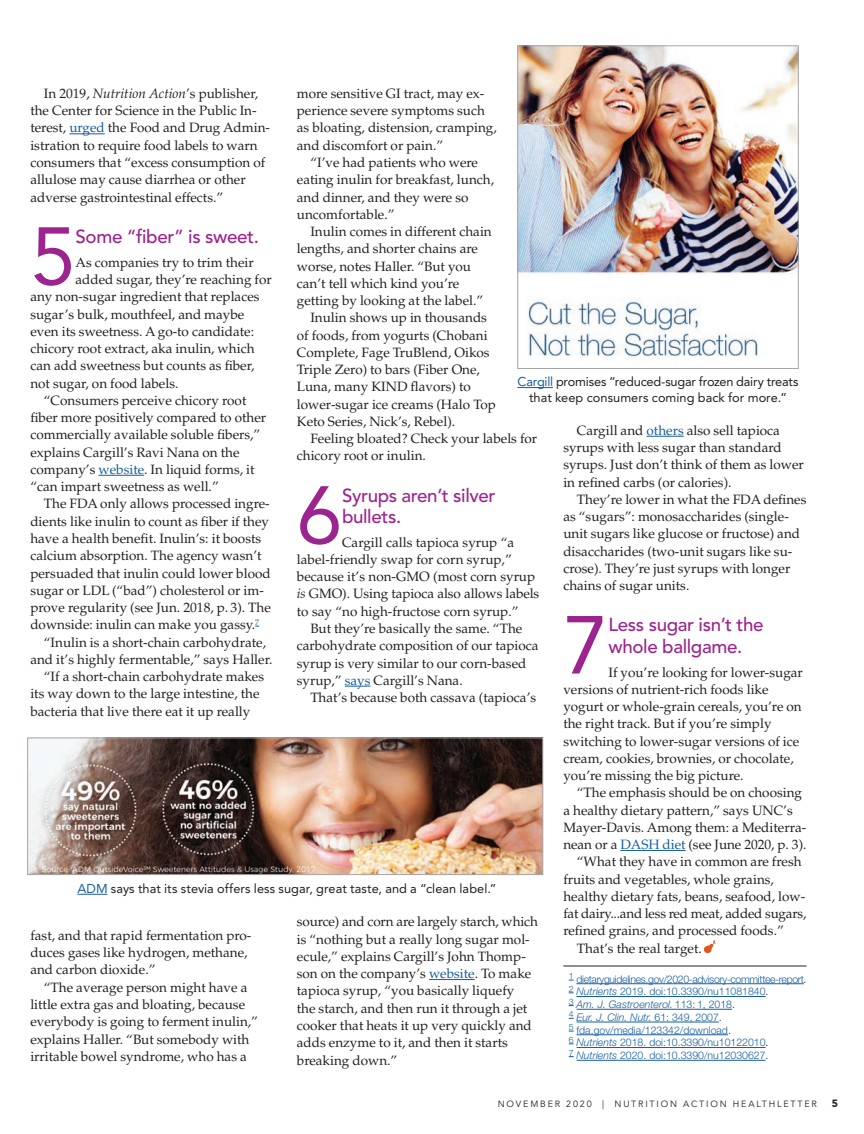
<style>
.page{position:relative;width:864px;height:1134px;background:#fff}
.page>*{position:absolute;margin:0;border:0;box-sizing:border-box;transform-origin:0 0}
.t1{font:81.15px "Avenir LT Std";color:#9c248e}
.t2{font:500 18.75px/21px "Avenir LT Std";letter-spacing:-.02em;color:#9c248e}
.t3{font:13.5px/17.2px "Palatino LT Std";color:#231f20}
.t4{font:12.75px/15.8px "Avenir LT Std";color:#231f20;text-align:center}
.t5{font:300 10.5px/12.8px "Helvetica Neue LT Std";color:#175d9e}
.t6{font:900 10.5px "Avenir LT Std";color:#231f20}
.t7{font:9px "Avenir LT Std";letter-spacing:.2em;color:#231f20}
.s1{font-style:italic}
.s2{color:#175d9e}
.s3{color:#231f20}
</style>
<div class="page">
<hr style="left:69px;top:133px;width:36px;height:1px;background:#175d9e">
<hr style="left:98px;top:475px;width:46px;height:1px;background:#175d9e">
<svg style="left:344px;top:685px;width:26px;height:1px"></svg>
<hr style="left:429px;top:979px;width:45px;height:1px;background:#175d9e">
<hr style="left:646px;top:436px;width:37px;height:1px;background:#175d9e">
<hr style="left:620px;top:850px;width:65px;height:1px;background:#175d9e">
<hr style="left:563px;top:965px;width:243px;height:1px;background:#231f20">
<hr style="left:576px;top:983px;width:227px;height:1px;background:#175d9e">
<hr style="left:576px;top:996px;width:189px;height:1px;background:#175d9e">
<hr style="left:576px;top:1008px;width:155px;height:1px;background:#175d9e">
<hr style="left:576px;top:1021px;width:142px;height:1px;background:#175d9e">
<hr style="left:576px;top:1034px;width:151px;height:1px;background:#175d9e">
<hr style="left:576px;top:1047px;width:189px;height:1px;background:#175d9e">
<hr style="left:576px;top:1059px;width:189px;height:1px;background:#175d9e">
<svg style="left:704px;top:939px;width:11px;height:13px"></svg>
<img style="left:519px;top:47px;width:277px;height:313px">
<div style="left:517px;top:45px;width:281px;height:324px;border:1px solid #a7a4a8"></div>
<hr style="left:517px;top:387px;width:35px;height:1px;background:#175d9e">
<img style="left:29px;top:739px;width:512px;height:134px">
<div style="left:27px;top:737px;width:516px;height:138px;border:1px solid #a7a4a8"></div>
<hr style="left:77px;top:893px;width:30px;height:1px;background:#175d9e">
<p class="t3" style="left:30px;top:85px;width:241px;text-indent:14px">In 2019, <span class="s1">Nutrition Action</span>’s publisher, the Center for Science in the Public In&shy;terest, <span class="s2">urged</span> the Food and Drug Admin&shy;istration to require food labels to warn consumers that “excess consumption of allulose may cause diarrhea or other adverse gastrointestinal effects.”</p>
<h1 class="t1" style="left:30px;top:209px;width:47px">5</h1>
<h2 class="t2" style="left:75px;top:226px;width:185px">Some “fiber” is sweet.</h2>
<p class="t3" style="left:297px;top:85px;width:201px">more sensitive GI tract, may ex&shy;perience severe symptoms such as bloating, distension, cramping, and discomfort or pain.”</p>
<p class="t3" style="left:297px;top:154px;width:199px;text-indent:14px">“I’ve had patients who were eating inulin for breakfast, lunch, and dinner, and they were so uncomfortable.”</p>
<p class="t3" style="left:310px;top:223px;width:183px">Inulin comes in different chain</p>
<p class="t3" style="left:297px;top:240px;width:183px">lengths, and shorter chains are</p>
<p class="t3" style="left:297px;top:257px;width:176px">worse, notes Haller. “But you</p>
<p class="t3" style="left:297px;top:275px;width:164px">can’t tell which kind you’re</p>
<p class="t3" style="left:297px;top:292px;width:188px">getting by looking at the label.”</p>
<p class="t3" style="left:310px;top:309px;width:178px">Inulin shows up in thousands</p>
<p class="t3" style="left:297px;top:326px;width:192px">of foods, from yogurts (Chobani</p>
<p class="t3" style="left:297px;top:344px;width:194px">Complete, Fage TruBlend, Oikos</p>
<p class="t3" style="left:297px;top:361px;width:184px">Triple Zero) to bars (Fiber One,</p>
<p class="t3" style="left:297px;top:378px;width:175px">Luna, many KIND flavors) to</p>
<p class="t3" style="left:297px;top:395px;width:200px">lower-sugar ice creams (Halo Top</p>
<p class="t3" style="left:297px;top:413px;width:160px">Keto Series, Nick’s, Rebel).</p>
<p class="t3" style="left:310px;top:430px;width:228px">Feeling bloated? Check your labels for</p>
<p class="t3" style="left:297px;top:447px;width:131px">chicory root or inulin.</p>
<h1 class="t1" style="left:297px;top:468px;width:47px">6</h1>
<h2 class="t2" style="left:342px;top:485px;width:155px">Syrups aren’t silver bullets.</h2>
<p class="t3" style="left:75px;top:254px;width:180px">As companies try to trim their</p>
<p class="t3" style="left:75px;top:271px;width:198px">added sugar, they’re reaching for</p>
<p class="t3" style="left:30px;top:288px;width:230px">any non-sugar ingredient that replaces</p>
<p class="t3" style="left:30px;top:305px;width:215px">sugar’s bulk, mouthfeel, and maybe</p>
<p class="t3" style="left:30px;top:323px;width:225px">even its sweetness. A go-to candidate:</p>
<p class="t3" style="left:30px;top:340px;width:226px">chicory root extract, aka inulin, which</p>
<p class="t3" style="left:30px;top:357px;width:225px">can add sweetness but counts as fiber,</p>
<p class="t3" style="left:30px;top:374px;width:149px">not sugar, on food labels.</p>
<p class="t3" style="left:44px;top:392px;width:204px">“Consumers perceive chicory root</p>
<p class="t3" style="left:30px;top:409px;width:237px">fiber more positively compared to other</p>
<p class="t3" style="left:30px;top:426px;width:231px">commercially available soluble fibers,”</p>
<p class="t3" style="left:30px;top:443px;width:210px">explains Cargill’s Ravi Nana on the</p>
<p class="t3" style="left:30px;top:461px;width:225px">company’s <span class="s2">website</span>. In liquid forms, it</p>
<p class="t3" style="left:30px;top:478px;width:190px">“can impart sweetness as well.”</p>
<p class="t3" style="left:44px;top:495px;width:227px">The FDA only allows processed ingre-</p>
<p class="t3" style="left:30px;top:512px;width:240px">dients like inulin to count as fiber if they</p>
<p class="t3" style="left:30px;top:530px;width:232px">have a health benefit. Inulin’s: it boosts</p>
<p class="t3" style="left:30px;top:547px;width:232px">calcium absorption. The agency wasn’t</p>
<p class="t3" style="left:30px;top:564px;width:242px">persuaded that inulin could lower blood</p>
<p class="t3" style="left:30px;top:581px;width:235px">sugar or LDL (“bad”) cholesterol or im-</p>
<p class="t3" style="left:30px;top:599px;width:242px">prove regularity (see Jun. 2018, p. 3). The</p>
<p class="t3" style="left:30px;top:616px;width:230px">downside: inulin can make you gassy.<sup>7</sup></p>
<p class="t3" style="left:44px;top:633px;width:223px">“Inulin is a short-chain carbohydrate,</p>
<p class="t3" style="left:30px;top:650px;width:243px">and it’s highly fermentable,” says Haller.</p>
<p class="t3" style="left:44px;top:668px;width:222px">“If a short-chain carbohydrate makes</p>
<p class="t3" style="left:30px;top:685px;width:230px">its way down to the large intestine, the</p>
<p class="t3" style="left:30px;top:702px;width:221px">bacteria that live there eat it up really</p>
<p class="t4" style="left:517px;top:374px;width:282px"><span class="s2">Cargill</span> promises “reduced-sugar frozen dairy treats that keep consumers coming back for more.”</p>
<p class="t3" style="left:563px;top:422px;width:242px;text-indent:14px">Cargill and <span class="s2">others</span> also sell tapioca syrups with less sugar than standard syrups. Just don’t think of them as lower in refined carbs (or calories).</p>
<p class="t3" style="left:563px;top:491px;width:244px;text-indent:14px">They’re lower in what the FDA defines as “sugars”: monosaccharides (single&shy;unit sugars like glucose or fructose) and disaccharides (two-unit sugars like su&shy;crose). They’re just syrups with longer chains of sugar units.</p>
<h1 class="t1" style="left:563px;top:598px;width:47px">7</h1>
<h2 class="t2" style="left:608px;top:615px;width:157px">Less sugar isn’t the whole ballgame.</h2>
<p class="t3" style="left:297px;top:533px;width:244px;text-indent:45px">Cargill calls tapioca syrup “a label-friendly swap for corn syrup,” because it’s non-GMO (most corn syrup <span class="s1">is</span> GMO). Using tapioca also allows labels to say “no high-fructose corn syrup.”</p>
<p class="t3" style="left:297px;top:620px;width:243px;text-indent:14px">But they’re basically the same. “The carbohydrate composition of our tapioca syrup is very similar to our corn-based syrup,” <span class="s2">says</span> Cargill’s Nana.</p>
<p class="t3" style="left:310px;top:689px;width:227px">That’s because both cassava (tapioca’s</p>
<p class="t3" style="left:563px;top:663px;width:241px;text-indent:45px">If you’re looking for lower-sugar versions of nutrient-rich foods like yogurt or whole-grain cereals, you’re on the right track. But if you’re simply switching to lower-sugar versions of ice cream, cookies, brownies, or chocolate, you’re missing the big picture.</p>
<p class="t3" style="left:576px;top:784px;width:227px">“The emphasis should be on choosing</p>
<p class="t3" style="left:563px;top:801px;width:231px">a healthy dietary pattern,” says UNC’s</p>
<p class="t3" style="left:563px;top:818px;width:244px">Mayer-Davis. Among them: a Mediterra-</p>
<p class="t3" style="left:563px;top:836px;width:244px">nean or a <span class="s2">DASH diet</span> (see June 2020, p. 3).</p>
<p class="t3" style="left:576px;top:853px;width:226px">“What they have in common are fresh</p>
<p class="t3" style="left:563px;top:870px;width:212px">fruits and vegetables, whole grains,</p>
<p class="t3" style="left:563px;top:887px;width:243px">healthy dietary fats, beans, seafood, low-</p>
<p class="t3" style="left:563px;top:905px;width:244px">fat dairy...and less red meat, added sugars,</p>
<p class="t3" style="left:563px;top:922px;width:222px">refined grains, and processed foods.”</p>
<p class="t3" style="left:576px;top:939px;width:126px">That’s the real target.</p>
<p class="t5" style="left:568px;top:972px;width:239px"><sup>1</sup> dietaryguidelines.gov/2020-advisory-committee-report<span class="s3">.<br></span><sup>2</sup> <span class="s1">Nutrients</span> 2019. doi:10.3390/nu11081840<span class="s3">.<br></span><sup>3</sup> <span class="s1">Am. J. Gastroenterol.</span> 113: 1, 2018<span class="s3">.<br></span><sup>4</sup> <span class="s1">Eur. J. Clin. Nutr.</span> 61: 349, 2007<span class="s3">.<br></span><sup>5</sup> fda.gov/media/123342/download<span class="s3">.<br></span><sup>6</sup> <span class="s1">Nutrients</span> 2018. doi:10.3390/nu10122010<span class="s3">.<br></span><sup>7</sup> <span class="s1">Nutrients</span> 2020. doi:10.3390/nu12030627<span class="s3">.</span></p>
<p class="t4" style="left:77px;top:880px;width:420px"><span class="s2">ADM</span> says that its stevia offers less sugar, great taste, and a “clean label.”</p>
<p class="t3" style="left:297px;top:913px;width:242px">source) and corn are largely starch, which is “nothing but a really long sugar mol&shy;ecule,” explains Cargill’s John Thomp&shy;son on the company’s <span class="s2">website</span>. To make tapioca syrup, “you basically liquefy<br>the starch, and then run it through a jet cooker that heats it up very quickly and adds enzyme to it, and then it starts breaking down.”</p>
<p class="t3" style="left:30px;top:926px;width:222px">fast, and that rapid fermentation pro&shy;duces gases like hydrogen, methane, and carbon dioxide.”</p>
<p class="t3" style="left:30px;top:978px;width:229px;text-indent:14px">“The average person might have a little extra gas and bloating, because everybody is going to ferment inulin,” explains Haller. “But somebody with irritable bowel syndrome, who has a</p>
<p class="t7" style="left:497px;top:1098px;width:320px">NOVEMBER 2020 | NUTRITION ACTION HEALTHLETTER</p>
<p class="t6" style="left:831px;top:1096px;width:8px">5</p>
</div>
